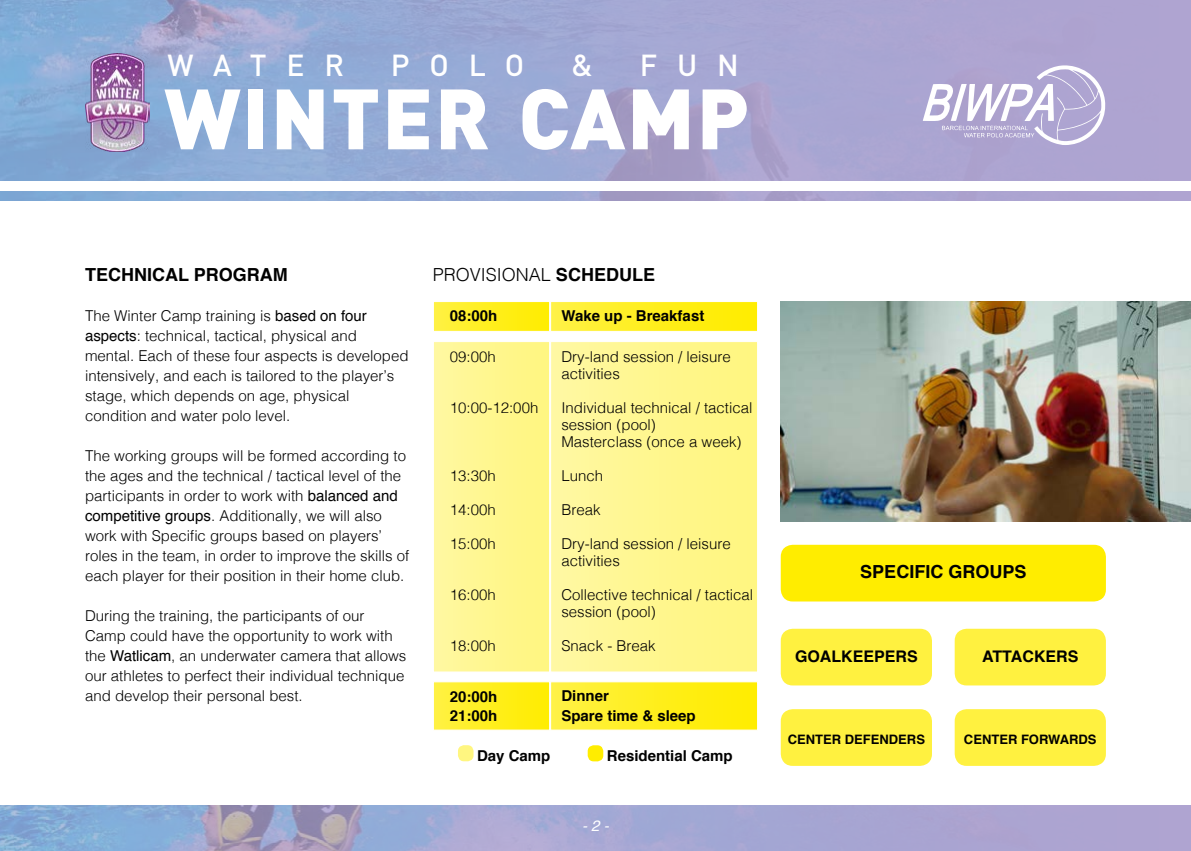
<style>
.page{position:relative;width:1191px;height:851px;background:#fff}
.page>*{position:absolute;margin:0;border:0;box-sizing:border-box;transform-origin:0 0}
.t1{font:900 84px "DIN Pro";letter-spacing:.02em;color:#fff}
.t2{font:500 30px "DIN Pro";letter-spacing:.66em;color:#fff}
.t3{font:700 18px "Helvetica";color:#000}
.t4{font:300 18px "Helvetica";color:#000}
.t5{font:700 16px "Helvetica";color:#000}
.t6{font:300 15px/20px "Helvetica";color:#000}
.t7{font:700 15px/19px "Helvetica";color:#000}
.t8{font:italic 15px "Helvetica";color:#fff}
.t9{font:700 13px "Helvetica";color:#000}
.s1{font-weight:400}
.s2{font-weight:700}
</style>
<div class="page">
<div style="left:780px;top:628px;width:152px;height:57px;background:#fff140;border-radius:12px"></div>
<div style="left:780px;top:544px;width:326px;height:57px;background:#ffed00;border-radius:12px"></div>
<div style="left:954px;top:628px;width:152px;height:57px;background:#fff140;border-radius:12px"></div>
<div style="left:587px;top:745px;width:16px;height:16px;background:#ffed00;border-radius:6px"></div>
<div style="left:780px;top:709px;width:152px;height:56px;background:#fff140;border-radius:12px"></div>
<div style="left:954px;top:709px;width:152px;height:56px;background:#fff140;border-radius:12px"></div>
<div style="left:550px;top:301px;width:208px;height:31px;background:linear-gradient(to right,#fff144,#ffec00);border:1px solid #fff"></div>
<div style="left:550px;top:681px;width:208px;height:49px;background:linear-gradient(to right,#fff144,#ffec00);border:1px solid #fff"></div>
<div style="left:550px;top:341px;width:208px;height:331px;background:linear-gradient(to right,#fff8a2,#fff67e);border:1px solid #fff"></div>
<div style="left:433px;top:301px;width:117px;height:31px;background:linear-gradient(to right,#fff141,#ffec00);border:1px solid #fff"></div>
<div style="left:433px;top:681px;width:117px;height:49px;background:linear-gradient(to right,#fff141,#ffec00);border:1px solid #fff"></div>
<div style="left:433px;top:341px;width:117px;height:331px;background:linear-gradient(to right,#fff8a1,#fff67e);border:1px solid #fff"></div>
<svg style="left:0;top:805px;width:1191px;height:45px;background:#a0a6cf"></svg>
<div style="left:458px;top:745px;width:15px;height:16px;background:#fff680;border-radius:6px"></div>
<svg style="left:0;top:0;width:1191px;height:201px;background:#9da7d2"></svg>
<svg style="left:922px;top:65px;width:184px;height:80px"></svg>
<div style="left:0;top:181px;width:1191px;height:9px;background:#fff"></div>
<img style="left:85px;top:54px;width:64px;height:97px">
<img style="left:780px;top:301px;width:411px;height:220px">
<h2 class="t2" style="left:168px;top:45px;width:178px">WATER</h2>
<h2 class="t2" style="left:391px;top:45px;width:135px">POLO</h2>
<h2 class="t2" style="left:571px;top:45px;width:23px">&amp;</h2>
<h2 class="t2" style="left:640px;top:45px;width:101px">FUN</h2>
<h1 class="t1" style="left:164px;top:62px;width:586px">WINTER CAMP</h1>
<p class="t3" style="left:85px;top:260px;width:204px">TECHNICAL PROGRAM</p>
<p class="t6" style="left:85px;top:304px;width:325px">The Winter Camp training is <span class="s1">based on four aspects</span>: technical, tactical, physical and mental. Each of these four aspects is developed intensively, and each is tailored to the player’s stage, which depends on age, physical condition and water polo level.</p>
<p class="t6" style="left:85px;top:444px;width:326px">The working groups will be formed according to the ages and the technical / tactical level of the participants in order to work with <span class="s1">balanced and competitive groups</span>. Additionally, we will also work with Specific groups based on players’ roles in the team, in order to improve the skills of each player for their position in their home club.</p>
<p class="t6" style="left:85px;top:604px;width:323px">During the training, the participants of our Camp could have the opportunity to work with the <span class="s1">Watlicam</span>, an underwater camera that allows our athletes to perfect their individual technique and develop their personal best.</p>
<p class="t4" style="left:433px;top:259px;width:224px">PROVISIONAL <span class="s2">SCHEDULE</span></p>
<p class="t7" style="left:450px;top:306px;width:49px">08:00h</p>
<p class="t6" style="left:450px;top:345px;width:47px">09:00h</p>
<p class="t7" style="left:561px;top:306px;width:144px">Wake up - Breakfast</p>
<p class="t6" style="left:561px;top:347px;width:171px;line-height:17px">Dry-land session / leisure activities</p>
<p class="t6" style="left:561px;top:398px;width:192px;line-height:17px">Individual technical / tactical session (pool)<br>Masterclass (once a week)</p>
<p class="t6" style="left:561px;top:464px;width:43px">Lunch</p>
<p class="t6" style="left:561px;top:498px;width:41px">Break</p>
<p class="t6" style="left:561px;top:534px;width:171px;line-height:17px">Dry-land session / leisure activities</p>
<p class="t6" style="left:561px;top:585px;width:193px;line-height:17px">Collective technical / tactical session (pool)</p>
<p class="t6" style="left:561px;top:634px;width:96px">Snack - Break</p>
<p class="t7" style="left:561px;top:686px;width:136px;line-height:20px">Dinner<br>Spare time &amp; sleep</p>
<p class="t7" style="left:607px;top:746px;width:127px">Residential Camp</p>
<p class="t6" style="left:450px;top:396px;width:90px">10:00-12:00h</p>
<p class="t6" style="left:450px;top:464px;width:47px">13:30h</p>
<p class="t6" style="left:450px;top:498px;width:47px">14:00h</p>
<p class="t6" style="left:450px;top:532px;width:47px">15:00h</p>
<p class="t6" style="left:450px;top:583px;width:47px">16:00h</p>
<p class="t6" style="left:450px;top:634px;width:47px">18:00h</p>
<p class="t7" style="left:450px;top:687px;width:49px">20:00h<br>21:00h</p>
<p class="t7" style="left:477px;top:746px;width:75px">Day Camp</p>
<p class="t8" style="left:582px;top:814px;width:28px">- 2 -</p>
<p class="t3" style="left:860px;top:557px;width:168px">SPECIFIC GROUPS</p>
<p class="t5" style="left:795px;top:643px;width:124px">GOALKEEPERS</p>
<p class="t9" style="left:787px;top:728px;width:139px">CENTER DEFENDERS</p>
<p class="t5" style="left:982px;top:643px;width:98px">ATTACKERS</p>
<p class="t9" style="left:964px;top:728px;width:134px">CENTER FORWARDS</p>
</div>
